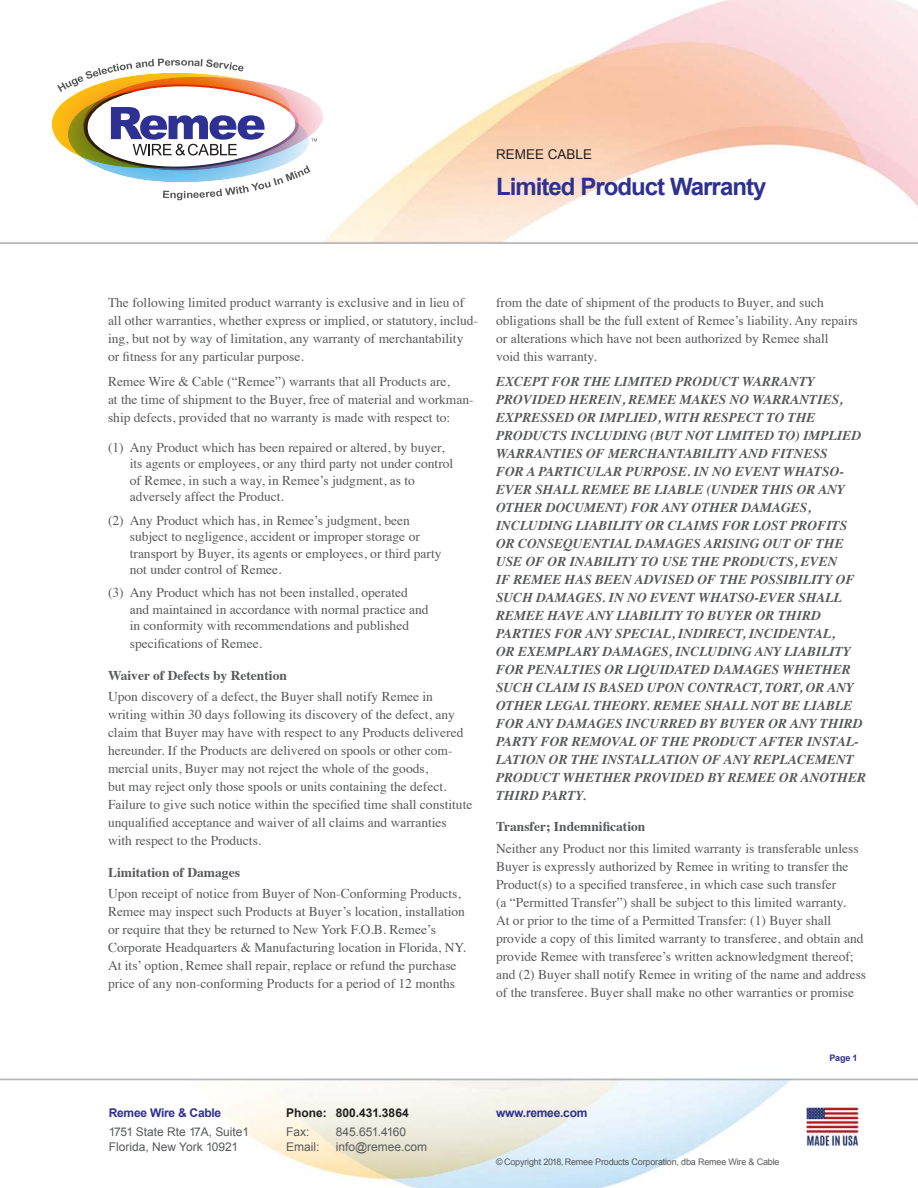
<style>
.page{position:relative;width:918px;height:1188px;background:#fff}
.page>*{position:absolute;margin:0;border:0;box-sizing:border-box;transform-origin:0 0}
.t1{font:700 24px "Arial";letter-spacing:-.04em;color:#2e3092}
.t2{font:13.5px/18px "Times";color:#58595b}
.t3{font:italic 700 13.5px/18px "Times";color:#58595b}
.t4{font:700 13.5px "Times";color:#58595b}
.t5{font:13.5px "Arial";color:#231f20}
.t6{font:12px/15px "Arial";color:#58595b}
.t7{font:700 12px "Arial";letter-spacing:-.02em;color:#2e3092}
.t8{font:700 12px "Arial";color:#231f20}
.t9{font:9px "Arial";letter-spacing:-.02em;color:#58595b}
.t10{font:700 9px "Arial";color:#2e3092}
</style>
<div class="page">
<img style="left:0;top:0;width:918px;height:1188px">
<img style="left:807px;top:1107px;width:51px;height:38px">
<img style="left:317px;top:77px;width:6px;height:94px">
<img style="left:52px;top:73px;width:5px;height:95px">
<svg style="left:57px;top:59px;width:260px;height:141px"></svg>
<p class="t5" style="left:496px;top:149px;width:98px">REMEE CABLE</p>
<h1 class="t1" style="left:496px;top:178px;width:272px">Limited Product Warranty</h1>
<p class="t2" style="left:108px;top:295px;width:372px">The following limited product warranty is exclusive and in lieu of all other warranties, whether express or implied, or statutory, includ&shy;ing, but not by way of limitation, any warranty of merchantability or fitness for any particular purpose.</p>
<p class="t2" style="left:108px;top:374px;width:367px">Remee Wire &amp; Cable (“Remee”) warrants that all Products are,<br>at the time of shipment to the Buyer, free of material and workman&shy;ship defects, provided that no warranty is made with respect to:</p>
<p class="t2" style="left:130px;top:440px;width:325px;line-height:16.5px;text-indent:-22px">(1) Any Product which has been repaired or altered, by buyer, its agents or employees, or any third party not under control of Remee, in such a way, in Remee’s judgment, as to adversely affect the Product.</p>
<p class="t2" style="left:130px;top:513px;width:313px;line-height:16.5px;text-indent:-22px">(2) Any Product which has, in Remee’s judgment, been subject to negligence, accident or improper storage or transport by Buyer, its agents or employees, or third party not under control of Remee.</p>
<p class="t2" style="left:130px;top:586px;width:300px;line-height:16.5px;text-indent:-22px">(3) Any Product which has not been installed, operated and maintained in accordance with normal practice and in conformity with recommendations and published</p>
<p class="t2" style="left:130px;top:634px;width:134px">specifications of Remee.</p>
<p class="t4" style="left:108px;top:671px;width:180px">Waiver of Defects by Retention</p>
<p class="t2" style="left:108px;top:689px;width:366px">Upon discovery of a defect, the Buyer shall notify Remee in writing within 30 days following its discovery of the defect, any claim that Buyer may have with respect to any Products delivered hereunder. If the Products are delivered on spools or other com&shy;mercial units, Buyer may not reject the whole of the goods,<br>but may reject only those spools or units containing the defect.<br>Failure to give such notice within the specified time shall constitute unqualified acceptance and waiver of all claims and warranties with respect to the Products.</p>
<p class="t4" style="left:108px;top:868px;width:133px">Limitation of Damages</p>
<p class="t2" style="left:108px;top:886px;width:359px">Upon receipt of notice from Buyer of Non-Conforming Products, Remee may inspect such Products at Buyer’s location, installation or require that they be returned to New York F.O.B. Remee’s Corporate Headquarters &amp; Manufacturing location in Florida, NY.<br>At its’ option, Remee shall repair, replace or refund the purchase price of any non-conforming Products for a period of 12 months</p>
<p class="t2" style="left:496px;top:295px;width:363px">from the date of shipment of the products to Buyer, and such obligations shall be the full extent of Remee’s liability. Any repairs or alterations which have not been authorized by Remee shall<br>void this warranty.</p>
<p class="t3" style="left:496px;top:374px;width:372px">EXCEPT FOR THE LIMITED PRODUCT WARRANTY PROVIDED HEREIN, REMEE MAKES NO WARRANTIES, EXPRESSED OR IMPLIED, WITH RESPECT TO THE PRODUCTS INCLUDING (BUT NOT LIMITED TO) IMPLIED WARRANTIES OF MERCHANTABILITY AND FITNESS<br>FOR A PARTICULAR PURPOSE. IN NO EVENT WHATSO-EVER SHALL REMEE BE LIABLE (UNDER THIS OR ANY OTHER DOCUMENT) FOR ANY OTHER DAMAGES, INCLUDING LIABILITY OR CLAIMS FOR LOST PROFITS OR CONSEQUENTIAL DAMAGES ARISING OUT OF THE USE OF OR INABILITY TO USE THE PRODUCTS, EVEN<br>IF REMEE HAS BEEN ADVISED OF THE POSSIBILITY OF SUCH DAMAGES. IN NO EVENT WHATSO-EVER SHALL REMEE HAVE ANY LIABILITY TO BUYER OR THIRD PARTIES FOR ANY SPECIAL, INDIRECT, INCIDENTAL,<br>OR EXEMPLARY DAMAGES, INCLUDING ANY LIABILITY FOR PENALTIES OR LIQUIDATED DAMAGES WHETHER SUCH CLAIM IS BASED UPON CONTRACT, TORT, OR ANY OTHER LEGAL THEORY. REMEE SHALL NOT BE LIABLE FOR ANY DAMAGES INCURRED BY BUYER OR ANY THIRD PARTY FOR REMOVAL OF THE PRODUCT AFTER INSTAL-LATION OR THE INSTALLATION OF ANY REPLACEMENT PRODUCT WHETHER PROVIDED BY REMEE OR ANOTHER THIRD PARTY.</p>
<p class="t4" style="left:496px;top:814px;width:151px">Transfer; Indemnification</p>
<p class="t2" style="left:496px;top:841px;width:372px">Neither any Product nor this limited warranty is transferable unless Buyer is expressly authorized by Remee in writing to transfer the Product(s) to a specified transferee, in which case such transfer<br>(a “Permitted Transfer”) shall be subject to this limited warranty.<br>At or prior to the time of a Permitted Transfer: (1) Buyer shall provide a copy of this limited warranty to transferee, and obtain and provide Remee with transferee’s written acknowledgment thereof; and (2) Buyer shall notify Remee in writing of the name and address of the transferee. Buyer shall make no other warranties or promise</p>
<p class="t7" style="left:109px;top:1108px;width:114px">Remee Wire &amp; Cable</p>
<p class="t6" style="left:109px;top:1125px;width:142px">1751 State Rte 17A, Suite1<br>Florida, New York 10921</p>
<p class="t8" style="left:286px;top:1108px;width:124px">Phone: 800.431.3864</p>
<p class="t6" style="left:286px;top:1125px;width:25px">Fax:</p>
<p class="t6" style="left:336px;top:1125px;width:72px">845.651.4160</p>
<p class="t6" style="left:286px;top:1140px;width:35px">Email:</p>
<p class="t6" style="left:336px;top:1140px;width:93px">info@remee.com</p>
<p class="t7" style="left:496px;top:1108px;width:93px">www.remee.com</p>
<p class="t9" style="left:496px;top:1158px;width:285px">© Copyright 2018, Remee Products Corporation, dba Remee Wire &amp; Cable</p>
<p class="t10" style="left:829px;top:1054px;width:30px">Page 1</p>
</div>
